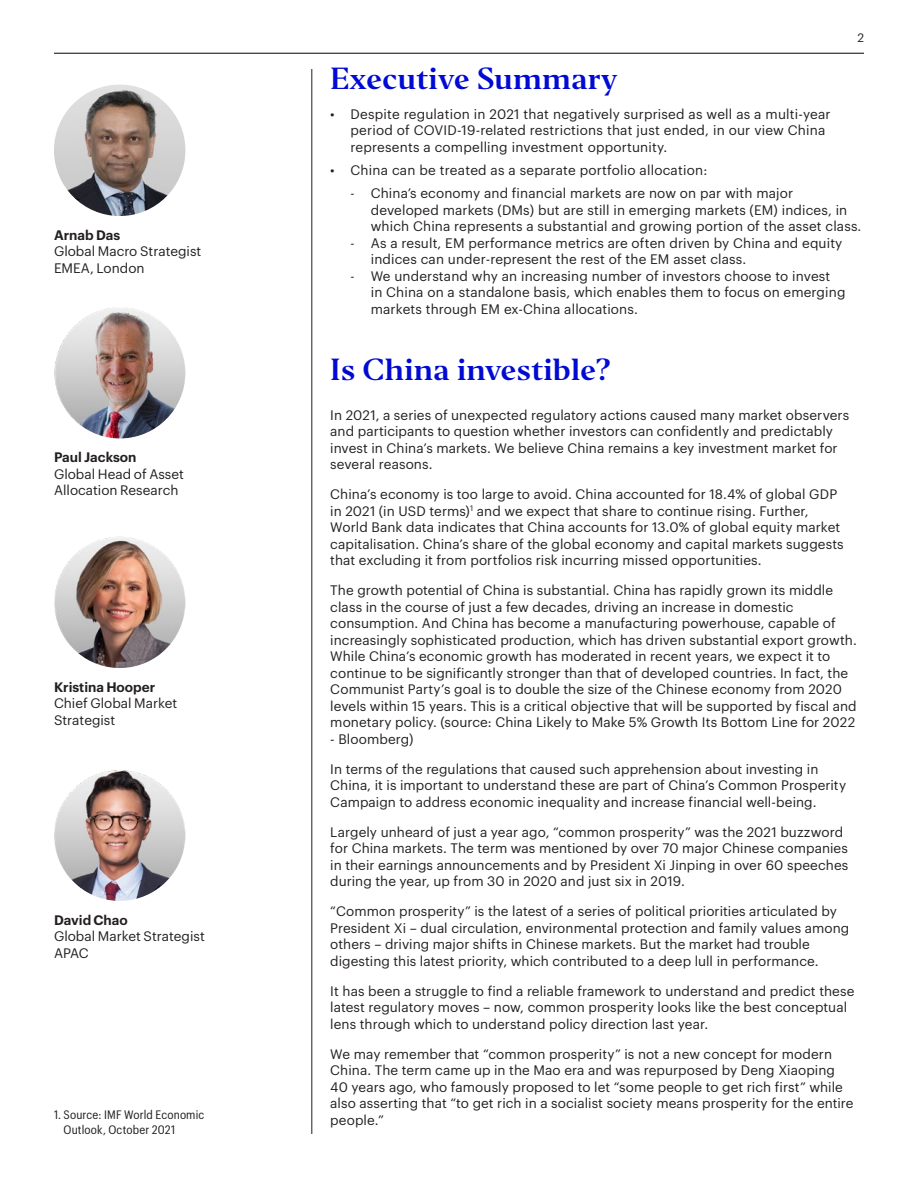
<style>
.page{position:relative;width:918px;height:1188px;background:#fff}
.page>*{position:absolute;margin:0;border:0;box-sizing:border-box;transform-origin:0 0}
.INV-Left_Page_Header{font:28.5px "Invesco Editor";color:#000ad2}
.INV_US_-_Body_9_11pt{font:28.5px "Invesco Editor";color:#000ad2}
.INV_US_-_Body_9_11pt-2{font:13.5px/16.5px "Graphik";letter-spacing:.01em;color:#231f20}
._21_Body1{font:13.5px/16.5px "Graphik";color:#231f20}
.INV_US_-_Footnote_Di{font:12px/15px "Graphik Compact";letter-spacing:.015em;color:#231f20}
.INV_US_-_Folio_8_10p{font:12px "Graphik";color:#231f20}
.s1{font-weight:600}
.s2{font-family:"Graphik Compact"}
</style>
<div class="page">
<hr style="left:312px;top:69px;width:1px;height:1065px;background:#231f20">
<hr style="left:54px;top:53px;width:810px;height:1px;background:#231f20">
<img style="left:54px;top:85px;width:131px;height:131px;border-radius:66px">
<img style="left:54px;top:307px;width:131px;height:132px;border-radius:65px">
<img style="left:54px;top:537px;width:131px;height:131px;border-radius:65px">
<img style="left:54px;top:770px;width:131px;height:131px;border-radius:65px">
<p class="_21_Body1" style="left:54px;top:226px;width:149px"><span class="s1">Arnab Das<br></span>Global Macro Strategist<br>EMEA, London</p>
<p class="_21_Body1" style="left:54px;top:448px;width:131px"><span class="s1">Paul Jackson<br></span>Global Head of Asset<br>Allocation Research</p>
<p class="_21_Body1" style="left:54px;top:678px;width:125px"><span class="s1">Kristina Hooper<br></span>Chief Global Market<br>Strategist</p>
<p class="_21_Body1" style="left:54px;top:910px;width:152px"><span class="s1">David Chao<br></span>Global Market Strategist<br>APAC</p>
<p class="INV_US_-_Footnote_Di" style="left:64px;top:1106px;width:142px;text-indent:-10px">1. Source: IMF World Economic<br>Outlook, October 2021</p>
<p class="INV_US_-_Folio_8_10p" style="left:857px;top:29px;width:8px">2</p>
<p class="INV_US_-_Body_9_11pt" style="left:330px;top:60px;width:289px">Executive Summary</p>
<p class="INV_US_-_Body_9_11pt-2" style="left:351px;top:105px;width:482px;text-indent:-20px">• Despite regulation in 2021 that negatively surprised as well as a multi-year period of COVID-19-related restrictions that just ended, in our view China represents a compelling investment opportunity.</p>
<p class="INV_US_-_Body_9_11pt-2" style="left:330px;top:161px;width:379px">• China can be treated as a separate portfolio allocation:</p>
<p class="INV_US_-_Body_9_11pt-2" style="left:371px;top:184px;width:492px;text-indent:-20px"><span class="s2">-</span> China’s economy and financial markets are now on par with major developed markets (DMs) but are still in emerging markets (EM) indices, in which China represents a substantial and growing portion of the asset class.</p>
<p class="INV_US_-_Body_9_11pt-2" style="left:371px;top:234px;width:473px;text-indent:-20px"><span class="s2">-</span> As a result, EM performance metrics are often driven by China and equity indices can under-represent the rest of the EM asset class.</p>
<p class="INV_US_-_Body_9_11pt-2" style="left:371px;top:267px;width:476px;text-indent:-20px"><span class="s2">-</span> We understand why an increasing number of investors choose to invest<br>in China on a standalone basis, which enables them to focus on emerging markets through EM ex-China allocations.</p>
<p class="INV-Left_Page_Header" style="left:330px;top:351px;width:282px">Is China investible?</p>
<p class="INV_US_-_Body_9_11pt-2" style="left:330px;top:405px;width:520px">In 2021, a series of unexpected regulatory actions caused many market observers and participants to question whether investors can confidently and predictably invest in China’s markets. We believe China remains a key investment market for several reasons.</p>
<p class="INV_US_-_Body_9_11pt-2" style="left:330px;top:485px;width:515px">China’s economy is too large to avoid. China accounted for 18.4% of global GDP in 2021 (in USD terms)<sup>1</sup> and we expect that share to continue rising. Further, World Bank data indicates that China accounts for 13.0% of global equity market capitalisation. China’s share of the global economy and capital markets suggests that excluding it from portfolios risk incurring missed opportunities.</p>
<p class="INV_US_-_Body_9_11pt-2" style="left:330px;top:581px;width:528px">The growth potential of China is substantial. China has rapidly grown its middle class in the course of just a few decades, driving an increase in domestic consumption. And China has become a manufacturing powerhouse, capable of increasingly sophisticated production, which has driven substantial export growth.<br>While China’s economic growth has moderated in recent years, we expect it to continue to be significantly stronger than that of developed countries. In fact, the Communist Party’s goal is to double the size of the Chinese economy from 2020 levels within 15 years. This is a critical objective that will be supported by fiscal and monetary policy. (source: China Likely to Make 5% Growth Its Bottom Line for 2022</p>
<p class="INV_US_-_Body_9_11pt-2" style="left:330px;top:729px;width:85px">- Bloomberg)</p>
<p class="INV_US_-_Body_9_11pt-2" style="left:330px;top:759px;width:517px">In terms of the regulations that caused such apprehension about investing in<br>China, it is important to understand these are part of China’s Common Prosperity<br>Campaign to address economic inequality and increase financial well-being.</p>
<p class="INV_US_-_Body_9_11pt-2" style="left:330px;top:822px;width:520px">Largely unheard of just a year ago, “common prosperity” was the 2021 buzzword for China markets. The term was mentioned by over 70 major Chinese companies in their earnings announcements and by President Xi Jinping in over 60 speeches during the year, up from 30 in 2020 and just six in 2019.</p>
<p class="INV_US_-_Body_9_11pt-2" style="left:330px;top:902px;width:521px">“Common prosperity” is the latest of a series of political priorities articulated by President Xi – dual circulation, environmental protection and family values among others – driving major shifts in Chinese markets. But the market had trouble digesting this latest priority, which contributed to a deep lull in performance.</p>
<p class="INV_US_-_Body_9_11pt-2" style="left:330px;top:981px;width:526px">It has been a struggle to find a reliable framework to understand and predict these latest regulatory moves – now, common prosperity looks like the best conceptual lens through which to understand policy direction last year.</p>
<p class="INV_US_-_Body_9_11pt-2" style="left:330px;top:1044px;width:525px">We may remember that “common prosperity” is not a new concept for modern China. The term came up in the Mao era and was repurposed by Deng Xiaoping 40 years ago, who famously proposed to let “some people to get rich first” while also asserting that “to get rich in a socialist society means prosperity for the entire people.”</p>
</div>
